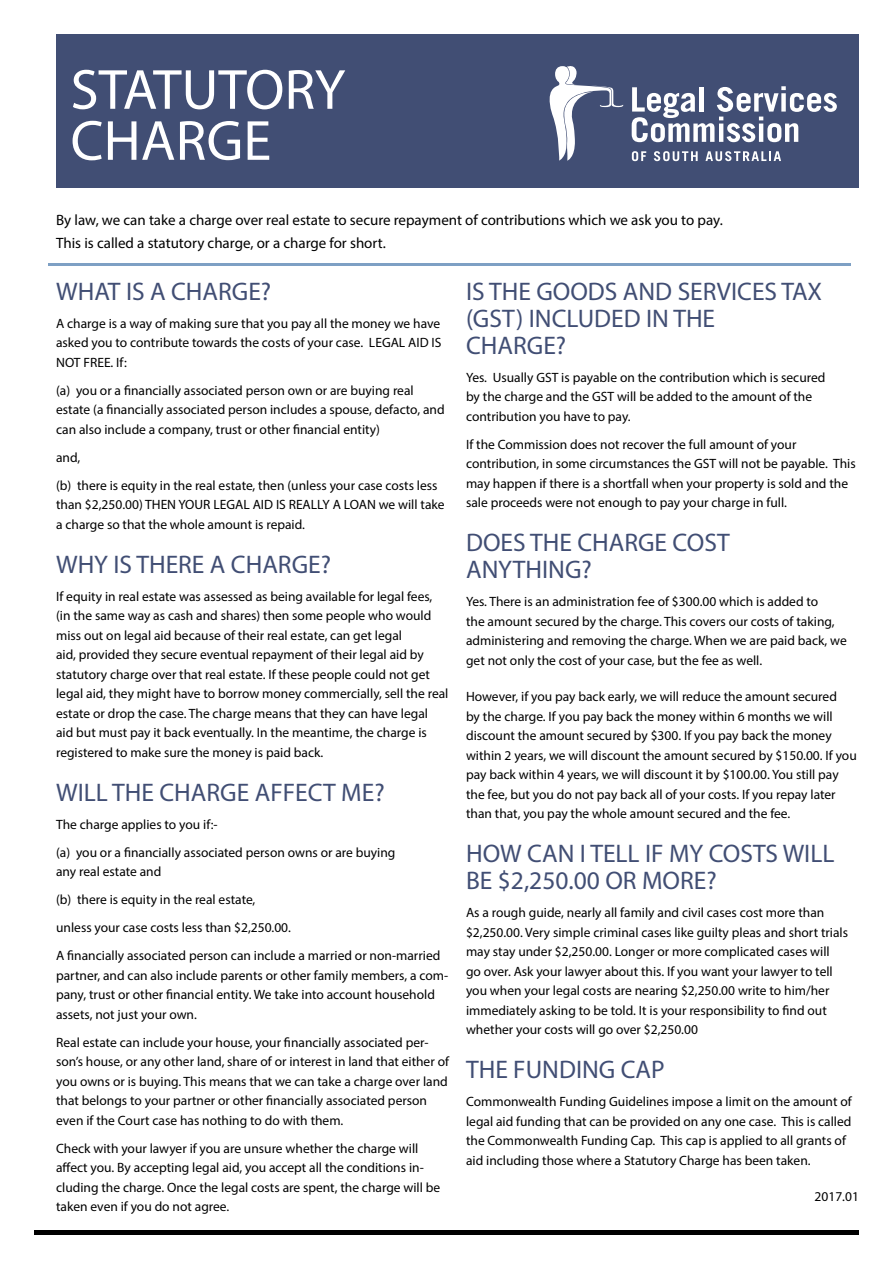
<style>
.page{position:relative;width:893px;height:1263px;background:#fff}
.page>*{position:absolute;margin:0;border:0;box-sizing:border-box;transform-origin:0 0}
.t1{font:57px/51px "Myriad Pro";color:#fff}
.t2{font:25.5px/27px "Myriad Pro";color:#414e74}
.t3{font:15px/22.2px "Myriad Pro";color:#000}
.t4{font:13.5px/19.5px "Myriad Pro";color:#000}
</style>
<div class="page">
<div style="left:56px;top:34px;width:803px;height:153px;background:#414e74"></div>
<hr style="left:34px;top:1230px;width:825px;height:4px;background:#000">
<hr style="left:48px;top:264px;width:802px;height:2px;background:#7ea0c4">
<svg style="left:632px;top:86px;width:205px;height:56px"></svg>
<svg style="left:632px;top:151px;width:14px;height:10px"></svg>
<svg style="left:654px;top:151px;width:44px;height:10px"></svg>
<svg style="left:705px;top:151px;width:76px;height:10px"></svg>
<svg style="left:549px;top:66px;width:74px;height:95px"></svg>
<h1 class="t1" style="left:71px;top:63px;width:276px">STATUTORY<br>CHARGE</h1>
<p class="t3" style="left:56px;top:209px;width:668px">By law, we can take a charge over real estate to secure repayment of contributions which we ask you to pay.<br>This is called a statutory charge, or a charge for short.</p>
<h2 class="t2" style="left:56px;top:277px;width:217px">WHAT IS A CHARGE?</h2>
<p class="t4" style="left:56px;top:313px;width:387px;text-align:justify">A charge is a way of making sure that you pay all the money we have asked you to contribute towards the costs of your case. LEGAL AID IS NOT FREE. If:</p>
<p class="t4" style="left:56px;top:380px;width:390px">(a) you or a financially associated person own or are buying real estate (a financially associated person includes a spouse, defacto, and can also include a company, trust or other financial entity)</p>
<p class="t4" style="left:56px;top:443px;width:383px;line-height:28px">and,<br>(b) there is equity in the real estate, then (unless your case costs less</p>
<p class="t4" style="left:56px;top:495px;width:390px">than $2,250.00) THEN YOUR LEGAL AID IS REALLY A LOAN we will take a charge so that the whole amount is repaid.</p>
<h2 class="t2" style="left:56px;top:550px;width:276px">WHY IS THERE A CHARGE?</h2>
<p class="t4" style="left:56px;top:586px;width:394px">If equity in real estate was assessed as being available for legal fees, (in the same way as cash and shares) then some people who would miss out on legal aid because of their real estate, can get legal<br>aid, provided they secure eventual repayment of their legal aid by statutory charge over that real estate. If these people could not get legal aid, they might have to borrow money commercially, sell the real estate or drop the case. The charge means that they can have legal aid but must pay it back eventually. In the meantime, the charge is registered to make sure the money is paid back.</p>
<h2 class="t2" style="left:56px;top:778px;width:330px">WILL THE CHARGE AFFECT ME?</h2>
<p class="t4" style="left:56px;top:810px;width:341px;line-height:28px">The charge applies to you if:-<br>(a) you or a financially associated person owns or are buying</p>
<p class="t4" style="left:56px;top:858px;width:386px;line-height:28px">any real estate and<br>(b) there is equity in the real estate,<br>unless your case costs less than $2,250.00.<br>A financially associated person can include a married or non-married</p>
<p class="t4" style="left:56px;top:965px;width:394px">partner, and can also include parents or other family members, a com&shy;pany, trust or other financial entity. We take into account household assets, not just your own.</p>
<p class="t4" style="left:56px;top:1032px;width:394px">Real estate can include your house, your financially associated per&shy;son’s house, or any other land, share of or interest in land that either of you owns or is buying. This means that we can take a charge over land that belongs to your partner or other financially associated person even if the Court case has nothing to do with them.</p>
<p class="t4" style="left:56px;top:1138px;width:386px">Check with your lawyer if you are unsure whether the charge will affect you. By accepting legal aid, you accept all the conditions in&shy;cluding the charge. Once the legal costs are spent, the charge will be taken even if you do not agree.</p>
<h2 class="t2" style="left:466px;top:277px;width:358px">IS THE GOODS AND SERVICES TAX (GST) INCLUDED IN THE<br>CHARGE?</h2>
<p class="t4" style="left:466px;top:367px;width:361px">Yes. Usually GST is payable on the contribution which is secured by the charge and the GST will be added to the amount of the contribution you have to pay.</p>
<p class="t4" style="left:466px;top:434px;width:391px">If the Commission does not recover the full amount of your contribution, in some circumstances the GST will not be payable. This may happen if there is a shortfall when your property is sold and the sale proceeds were not enough to pay your charge in full.</p>
<h2 class="t2" style="left:466px;top:529px;width:265px">DOES THE CHARGE COST<br>ANYTHING?</h2>
<p class="t4" style="left:466px;top:592px;width:382px">Yes. There is an administration fee of $300.00 which is added to<br>the amount secured by the charge. This covers our costs of taking, administering and removing the charge. When we are paid back, we get not only the cost of your case, but the fee as well.</p>
<p class="t4" style="left:466px;top:687px;width:392px">However, if you pay back early, we will reduce the amount secured<br>by the charge. If you pay back the money within 6 months we will discount the amount secured by $300. If you pay back the money within 2 years, we will discount the amount secured by $150.00. If you pay back within 4 years, we will discount it by $100.00. You still pay the fee, but you do not pay back all of your costs. If you repay later than that, you pay the whole amount secured and the fee.</p>
<h2 class="t2" style="left:466px;top:840px;width:370px">HOW CAN I TELL IF MY COSTS WILL<br>BE $2,250.00 OR MORE?</h2>
<p class="t4" style="left:466px;top:903px;width:384px">As a rough guide, nearly all family and civil cases cost more than $2,250.00. Very simple criminal cases like guilty pleas and short trials may stay under $2,250.00. Longer or more complicated cases will<br>go over. Ask your lawyer about this. If you want your lawyer to tell you when your legal costs are nearing $2,250.00 write to him/her immediately asking to be told. It is your responsibility to find out whether your costs will go over $2,250.00</p>
<h2 class="t2" style="left:466px;top:1056px;width:200px">THE FUNDING CAP</h2>
<p class="t4" style="left:466px;top:1092px;width:387px">Commonwealth Funding Guidelines impose a limit on the amount of legal aid funding that can be provided on any one case. This is called the Commonwealth Funding Cap. This cap is applied to all grants of aid including those where a Statutory Charge has been taken.</p>
<p class="t4" style="left:815px;top:1187px;width:46px">2017.01</p>
</div>
